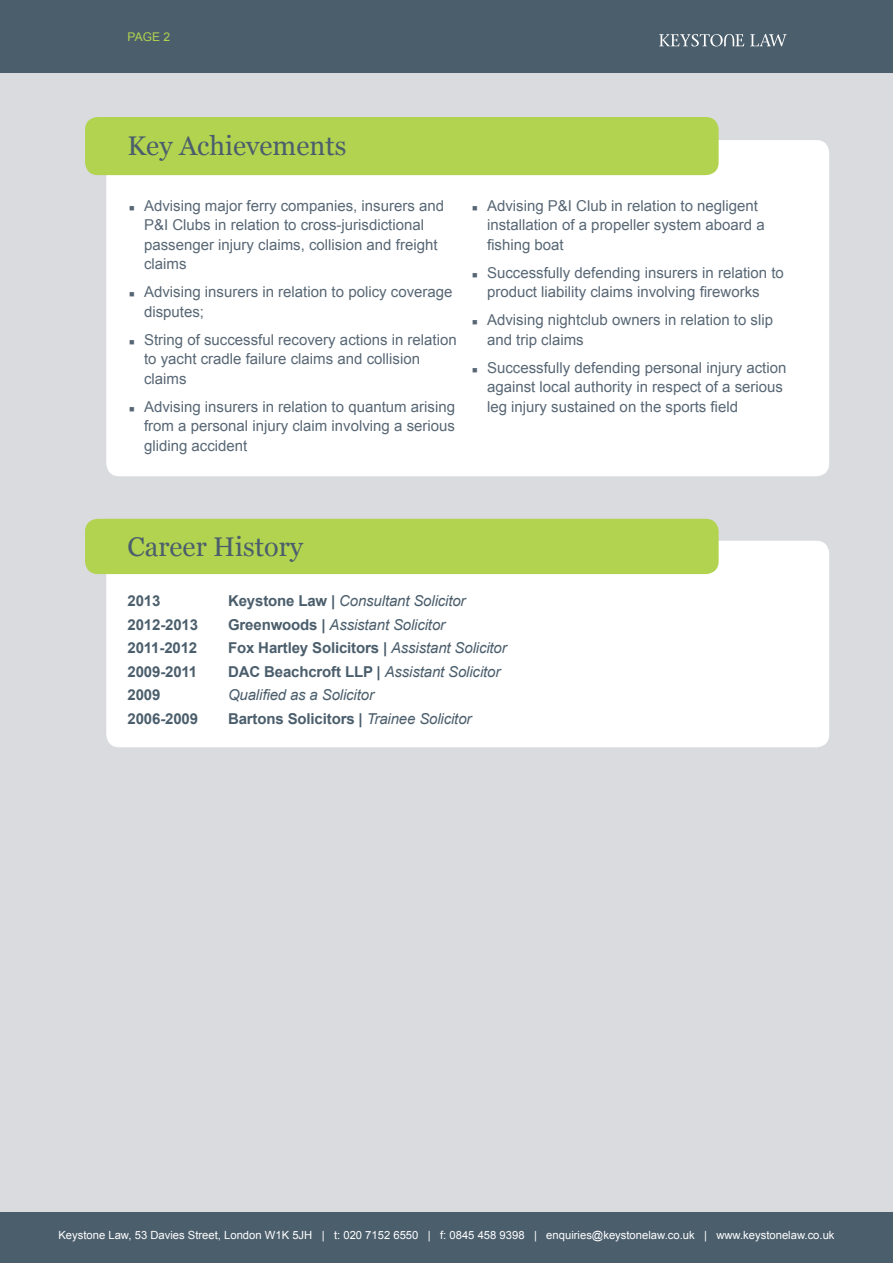
<style>
.page{position:relative;width:893px;height:1263px;background:#d9dbdf}
.page>*{position:absolute;margin:0;border:0;box-sizing:border-box;transform-origin:0 0}
.Keystone_heading_-_g{font:27px "Georgia";color:#4b5e6c}
.Keystone_txt{font:15px/19.5px "Arial";color:#586775}
.Keystone_txt-2{font:700 15px "Arial";letter-spacing:-.01em;color:#4b5e6c}
.Keystone_txt-3{font:italic 15px "Arial";letter-spacing:-.01em;color:#4b5e6c}
.t1{font:12px "Arial";color:#b2d34f}
.t2{font:11.25px "Arial";color:#fff}
.s1{font-weight:700;font-style:normal}
.s2{font-weight:400;font-style:italic}
</style>
<div class="page">
<div style="left:0;top:0;width:893px;height:72px;background:#4b5e6c"></div>
<svg style="left:659px;top:34px;width:128px;height:12px"></svg>
<div style="left:0;top:1212px;width:893px;height:51px;background:#4b5e6c"></div>
<div style="left:106px;top:541px;width:723px;height:206px;background:#fff;border-radius:13px"></div>
<div style="left:85px;top:519px;width:634px;height:55px;background:#b2d34f;border-radius:13px"></div>
<div style="left:106px;top:140px;width:723px;height:336px;background:#fff;border-radius:13px"></div>
<div style="left:85px;top:117px;width:634px;height:58px;background:#b2d34f;border-radius:13px"></div>
<p class="t1" style="left:128px;top:29px;width:44px">PAGE 2</p>
<p class="Keystone_heading_-_g" style="left:128px;top:130px;width:220px">Key Achievements</p>
<p class="Keystone_txt" style="left:144px;top:196px;width:302px;text-indent:-15px">■ Advising major ferry companies, insurers and P&amp;I Clubs in relation to cross-jurisdictional passenger injury claims, collision and freight claims</p>
<p class="Keystone_txt" style="left:144px;top:283px;width:310px;text-indent:-15px">■ Advising insurers in relation to policy coverage disputes;</p>
<p class="Keystone_txt" style="left:144px;top:330px;width:314px;text-indent:-15px">■ String of successful recovery actions in relation to yacht cradle failure claims and collision claims</p>
<p class="Keystone_txt" style="left:144px;top:397px;width:312px;text-align:justify;text-indent:-15px">■ Advising insurers in relation to quantum arising from a personal injury claim involving a serious gliding accident</p>
<p class="Keystone_txt" style="left:487px;top:196px;width:279px;text-indent:-15px">■ Advising P&amp;I Club in relation to negligent installation of a propeller system aboard a fishing boat</p>
<p class="Keystone_txt" style="left:487px;top:263px;width:298px;text-indent:-15px">■ Successfully defending insurers in relation to product liability claims involving fireworks</p>
<p class="Keystone_txt" style="left:487px;top:311px;width:287px;text-indent:-15px">■ Advising nightclub owners in relation to slip and trip claims</p>
<p class="Keystone_txt" style="left:487px;top:358px;width:301px;text-indent:-15px">■ Successfully defending personal injury action against local authority in respect of a serious leg injury sustained on the sports field</p>
<p class="Keystone_heading_-_g" style="left:128px;top:531px;width:177px">Career History</p>
<p class="Keystone_txt-2" style="left:128px;top:591px;width:34px">2013</p>
<p class="Keystone_txt-3" style="left:228px;top:591px;width:239px"><span class="s1">Keystone Law |</span> Consultant Solicitor</p>
<p class="Keystone_txt-2" style="left:128px;top:614px;width:72px">2012-2013</p>
<p class="Keystone_txt-3" style="left:228px;top:615px;width:219px"><span class="s1">Greenwoods |</span> Assistant Solicitor</p>
<p class="Keystone_txt-2" style="left:128px;top:638px;width:71px">2011-2012</p>
<p class="Keystone_txt-2" style="left:228px;top:638px;width:280px">Fox Hartley Solicitors | <span class="s2">Assistant Solicitor</span></p>
<p class="Keystone_txt-2" style="left:128px;top:661px;width:71px">2009-2011</p>
<p class="Keystone_txt-3" style="left:228px;top:662px;width:274px"><span class="s1">DAC Beachcroft LLP |</span> Assistant Solicitor</p>
<p class="Keystone_txt-2" style="left:128px;top:685px;width:34px">2009</p>
<p class="Keystone_txt-3" style="left:228px;top:685px;width:147px">Qualified as a Solicitor</p>
<p class="Keystone_txt-2" style="left:128px;top:708px;width:72px">2006-2009</p>
<p class="Keystone_txt-2" style="left:228px;top:708px;width:245px">Bartons Solicitors | <span class="s2">Trainee Solicitor</span></p>
<p class="t2" style="left:58px;top:1228px;width:778px">Keystone Law, 53 Davies Street, London W1K 5JH | t: 020 7152 6550 | f: 0845 458 9398 | enquiries@keystonelaw.co.uk | www.keystonelaw.co.uk</p>
</div>
